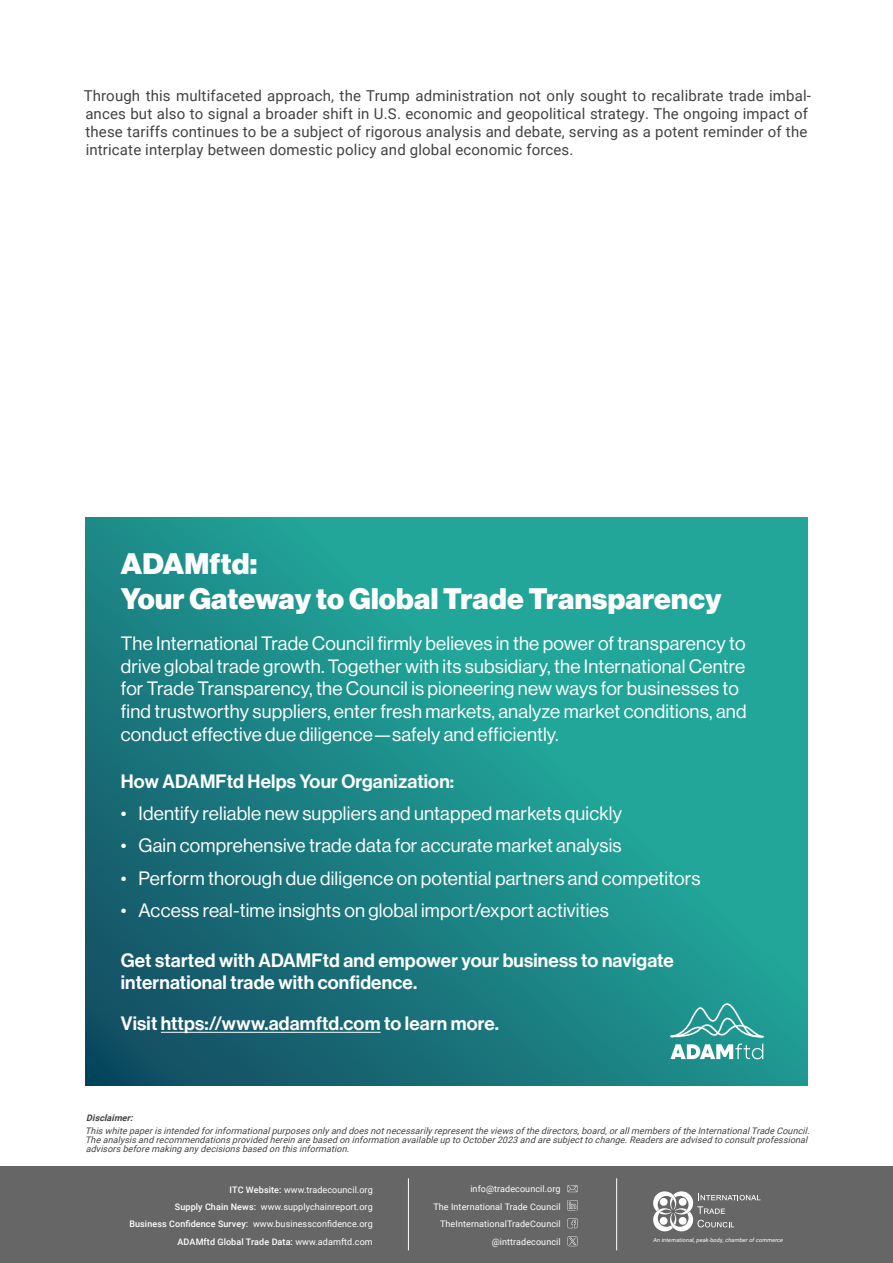
<style>
.page{position:relative;width:893px;height:1263px;background:#fff}
.page>*{position:absolute;margin:0;border:0;box-sizing:border-box;transform-origin:0 0}
.t1{font:29.1px/35px "N Haas Grotesk DS Pro 95 Blk";letter-spacing:.01em;color:#fff}
.t2{font:18.9px/22.8px "N Haas Grotesk DS Pro 55 Rg";letter-spacing:.01em;color:#fff}
.t3{font:18.9px/22.8px "N Haas Grotesk DS Pro 65 Md";letter-spacing:.01em;color:#fff}
.t4{font:15px/18px "Roboto";letter-spacing:.01em;color:#424242}
.t5{font:italic 9px/9px "Roboto";color:#424242}
.t6{font:9px/17.7px "Roboto";letter-spacing:.01em;color:#fff;text-align:right}
.t7{font:500 9px "Roboto";letter-spacing:.01em;color:#fff}
.t8{font:italic 700 9px "Roboto";color:#424242}
.t9{font:5.7px "Roboto";color:#fff}
.s1{font-weight:500}
.s2{font-weight:400}
</style>
<div class="page">
<div style="left:0;top:1167px;width:893px;height:96px;background:#666"></div>
<svg style="left:653px;top:1191px;width:107px;height:40px"></svg>
<hr style="left:616px;top:1178px;width:1px;height:72px;background:#fff">
<hr style="left:408px;top:1178px;width:1px;height:72px;background:#fff">
<svg style="left:567px;top:1200px;width:11px;height:11px"></svg>
<svg style="left:567px;top:1218px;width:11px;height:10px"></svg>
<svg style="left:567px;top:1185px;width:11px;height:7px"></svg>
<svg style="left:567px;top:1236px;width:11px;height:10px"></svg>
<svg style="left:85px;top:517px;width:723px;height:568px;background:#1d8b89"></svg>
<hr style="left:161px;top:1032px;width:220px;height:1px;background:#fff">
<svg style="left:670px;top:1003px;width:94px;height:56px;background:#52aca8"></svg>
<p class="t4" style="left:84px;top:86px;width:729px">Through this multifaceted approach, the Trump administration not only sought to recalibrate trade imbal&shy;ances but also to signal a broader shift in U.S. economic and geopolitical strategy. The ongoing impact of these tariffs continues to be a subject of rigorous analysis and debate, serving as a potent reminder of the intricate interplay between domestic policy and global economic forces.</p>
<h1 class="t1" style="left:121px;top:547px;width:602px">ADAMftd:<br>Your Gateway to Global Trade Transparency</h1>
<p class="t2" style="left:121px;top:632px;width:627px">The International Trade Council firmly believes in the power of transparency to drive global trade growth. Together with its subsidiary, the International Centre for Trade Transparency, the Council is pioneering new ways for businesses to find trustworthy suppliers, enter fresh markets, analyze market conditions, and conduct effective due diligence—safely and efficiently.</p>
<p class="t3" style="left:121px;top:770px;width:335px">How ADAMFtd Helps Your Organization:</p>
<p class="t2" style="left:121px;top:802px;width:503px">• Identify reliable new suppliers and untapped markets quickly</p>
<p class="t2" style="left:121px;top:834px;width:502px">• Gain comprehensive trade data for accurate market analysis</p>
<p class="t2" style="left:121px;top:867px;width:581px">• Perform thorough due diligence on potential partners and competitors</p>
<p class="t2" style="left:121px;top:899px;width:489px">• Access real-time insights on global import/export activities</p>
<p class="t3" style="left:121px;top:949px;width:555px">Get started with ADAMFtd and empower your business to navigate international trade with confidence.</p>
<p class="t3" style="left:121px;top:1012px;width:380px">Visit https://www.adamftd.com to learn more.</p>
<p class="t8" style="left:86px;top:1111px;width:51px">Disclaimer:</p>
<p class="t5" style="left:85px;top:1126px;width:729px">Thiswhitepaperisintended forinformationalpurposesonlyand doesnotnecessarilyrepresenttheviewsofthedirectors,board,orallmembersoftheInternationalTradeCouncil.<br>Theanalysisand recommendationsprovided herein arebased on information availableup to October2023 and aresubjectto change.Readersareadvised to consultprofessional advisorsbeforemaking anydecisionsbased on thisinformation.</p>
<p class="t6" style="left:175px;top:1181px;width:199px;line-height:16.8px"><span class="s1">ITC Website:</span> www.tradecouncil.org<br><span class="s1">Supply Chain News:</span> www.supplychainreport.org</p>
<p class="t7" style="left:178px;top:1235px;width:197px">ADAMftd Global Trade Data: <span class="s2">www.adamftd.com</span></p>
<p class="t6" style="left:129px;top:1215px;width:245px"><span class="s1">Business Confidence Survey:</span> www.businessconfidence.org</p>
<p class="t6" style="left:470px;top:1180px;width:92px">info@tradecouncil.org</p>
<p class="t6" style="left:433px;top:1197px;width:129px">The International Trade Council<br>TheInternationalTradeCouncil @inttradecouncil</p>
<p class="t9" style="left:653px;top:1236px;width:132px">An international, peak-body, chamber of commerce</p>
</div>
